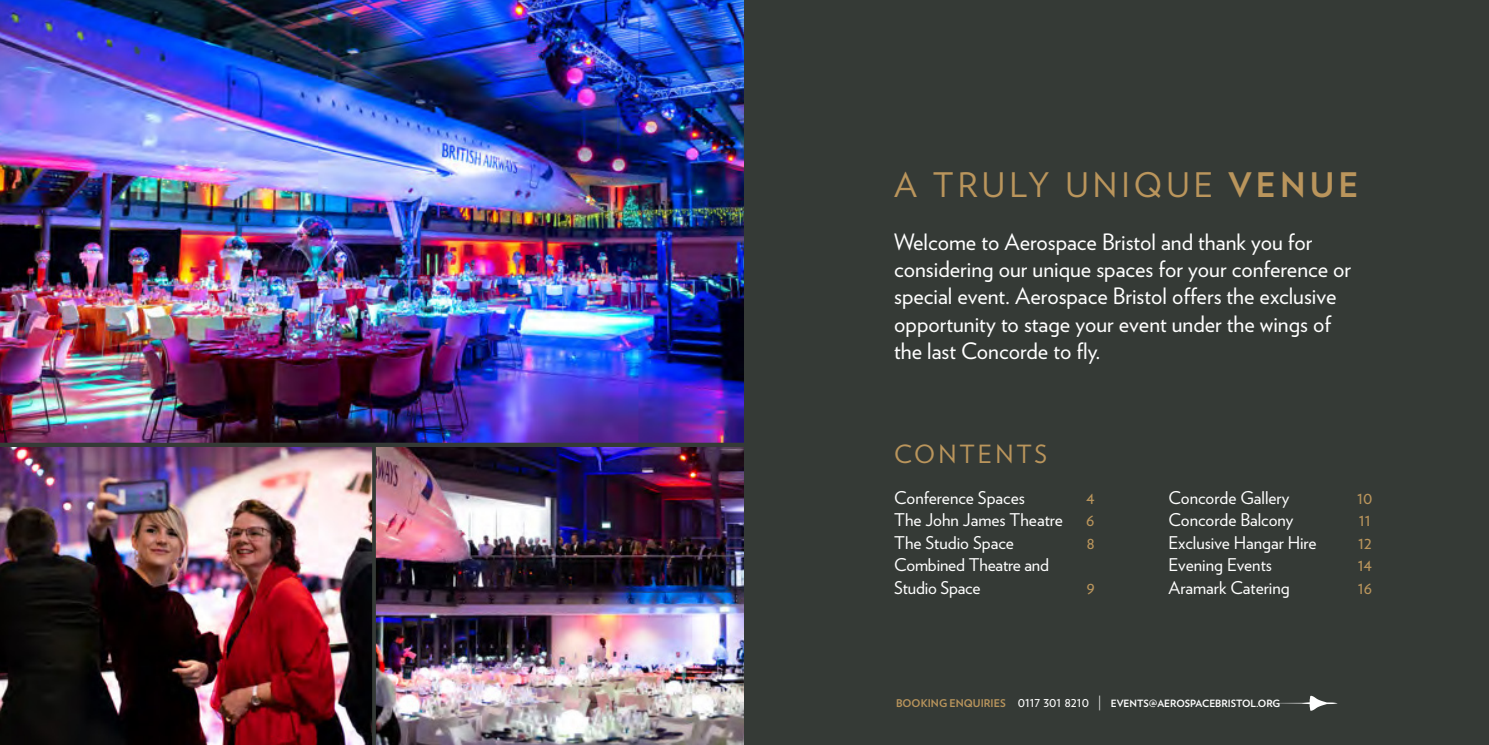
<style>
.page{position:relative;width:1489px;height:745px;background:#fff}
.page>*{position:absolute;margin:0;border:0;box-sizing:border-box;transform-origin:0 0}
.t1{font:33.75px "Verlag";letter-spacing:.12em;color:#ba955c}
.t2{font:25px "Verlag";letter-spacing:.12em;color:#ba955c}
.t3{font:22.5px/27px "Verlag";color:#fff}
.t4{font:17.5px/22.5px "Verlag";color:#fff}
.t5{font:17.5px "Verlag";color:#ba955c}
.t6{font:700 10px "Verlag";color:#fff}
.s1{font-weight:700}
.s2{font-size:10.62px;color:#ba955c}
.s3{font-weight:400;font-size:13.75px}
.s4{font-weight:300;font-size:15.5px}
</style>
<div class="page">
<img style="left:0;top:0;width:744px;height:442px">
<img style="left:0;top:447px;width:744px;height:297px">
<hr style="left:372px;top:444px;width:4px;height:300px;background:#353a36">
<svg style="left:0;top:442px;width:744px;height:4px;background:#383640"></svg>
<div style="left:744px;top:0;width:744px;height:744px;background:#353a36"></div>
<svg style="left:1301px;top:695px;width:36px;height:15px"></svg>
<hr style="left:1214px;top:702px;width:96px;height:1px;background:#fff">
<p class="t1" style="left:894px;top:159px;width:465px">A TRULY UNIQUE <span class="s1">VENUE</span></p>
<p class="t3" style="left:894px;top:227px;width:458px">Welcome to Aerospace Bristol and thank you for considering our unique spaces for your conference or special event. Aerospace Bristol offers the exclusive opportunity to stage your event under the wings of the last Concorde to fly.</p>
<p class="t2" style="left:894px;top:435px;width:154px">CONTENTS</p>
<p class="t4" style="left:894px;top:485px;width:132px">Conference Spaces</p>
<p class="t5" style="left:1086px;top:484px;width:10px">4</p>
<p class="t4" style="left:894px;top:507px;width:170px">The John James Theatre</p>
<p class="t5" style="left:1086px;top:506px;width:10px">6</p>
<p class="t4" style="left:894px;top:530px;width:121px">The Studio Space</p>
<p class="t5" style="left:1086px;top:529px;width:10px">8</p>
<p class="t4" style="left:894px;top:552px;width:156px">Combined Theatre and<br>Studio Space</p>
<p class="t5" style="left:1086px;top:574px;width:10px">9</p>
<p class="t4" style="left:1168px;top:485px;width:122px">Concorde Gallery</p>
<p class="t5" style="left:1357px;top:484px;width:17px">10</p>
<p class="t4" style="left:1168px;top:507px;width:126px">Concorde Balcony</p>
<p class="t5" style="left:1358px;top:506px;width:13px">11</p>
<p class="t4" style="left:1168px;top:530px;width:150px">Exclusive Hangar Hire</p>
<p class="t5" style="left:1357px;top:529px;width:15px">12</p>
<p class="t4" style="left:1168px;top:552px;width:105px">Evening Events</p>
<p class="t5" style="left:1357px;top:551px;width:16px">14</p>
<p class="t4" style="left:1168px;top:575px;width:123px">Aramark Catering</p>
<p class="t5" style="left:1357px;top:574px;width:16px">16</p>
<p class="t6" style="left:896px;top:695px;width:386px"><span class="s2">BOOKING ENQUIRIES</span> <span class="s3">0117 301 8210</span> <span class="s4">|</span> EVENTS@AEROSPACEBRISTOL.ORG</p>
</div>
